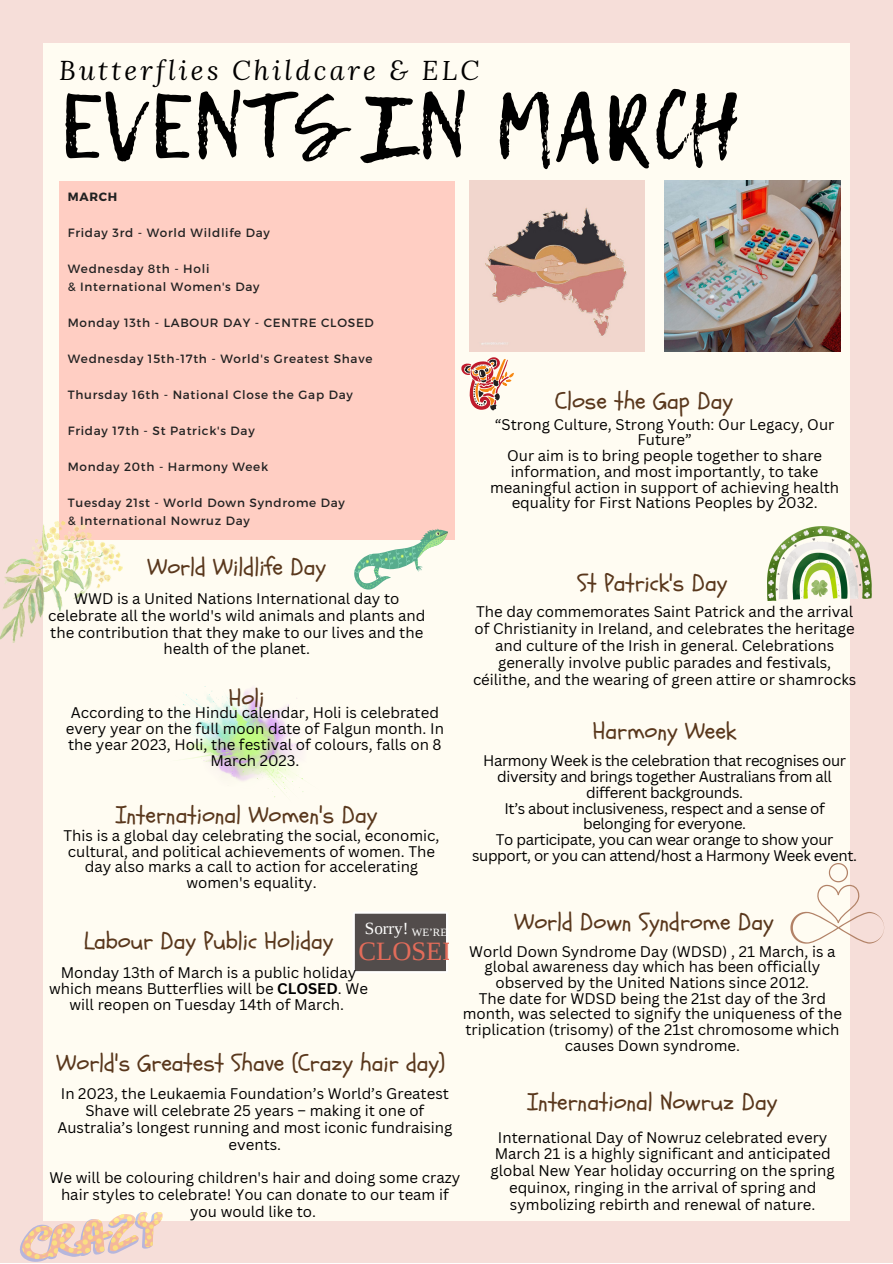
<style>
.page{position:relative;width:893px;height:1264px;background:#fff}
.page>*{position:absolute;margin:0;border:0;box-sizing:border-box;transform-origin:0 0}
.t1{font:89.85px "Lemon Tuesday";color:#000}
.t2{font:italic 27px "Lora";letter-spacing:.12em;color:#000}
.t3{font:26.4px "Liberation Serif";color:#e05a47}
.t4{font:24px "Schoolbell";color:#59371c}
.t5{font:16.95px "Liberation Serif";color:#fff}
.t6{font:15px/15.8px "Canva Sans";color:#000;text-align:center}
.t7{font:15px/15.8px "Canva Sans";letter-spacing:-.025em;color:#000;text-align:center}
.t8{font:12px/18px "Montserrat";letter-spacing:.06em;color:#222}
.t9{font:700 12px "Montserrat";letter-spacing:.06em;color:#222}
.s1{font-weight:700}
</style>
<div class="page">
<div style="left:0;top:0;width:892px;height:1262px;background:#f6ded9"></div>
<div style="left:43px;top:43px;width:806px;height:1177px;background:#fffcf2"></div>
<div style="left:59px;top:181px;width:396px;height:359px;background:#ffcec3"></div>
<img style="left:664px;top:181px;width:176px;height:170px">
<img style="left:469px;top:181px;width:175px;height:170px">
<img style="left:767px;top:526px;width:104px;height:75px">
<img style="left:175px;top:686px;width:129px;height:111px">
<svg style="left:353px;top:912px;width:95px;height:61px;background:#625d5c"></svg>
<svg style="left:790px;top:863px;width:94px;height:80px"></svg>
<svg style="left:354px;top:528px;width:94px;height:62px"></svg>
<svg style="left:16px;top:1212px;width:147px;height:51px"></svg>
<img style="left:0;top:522px;width:122px;height:120px">
<svg style="left:461px;top:357px;width:53px;height:53px"></svg>
<h2 class="t2" style="left:59px;top:52px;width:421px">Butterflies Childcare &amp; ELC</h2>
<h1 class="t1" style="left:59px;top:59px;width:683px">EVENTS IN MARCH</h1>
<p class="t9" style="left:68px;top:189px;width:51px">MARCH</p>
<p class="t8" style="left:68px;top:223px;width:204px">Friday 3rd - World Wildlife Day</p>
<p class="t8" style="left:68px;top:259px;width:193px">Wednesday 8th - Holi<br>&amp; International Women's Day</p>
<p class="t8" style="left:68px;top:313px;width:307px">Monday 13th - LABOUR DAY - CENTRE CLOSED</p>
<p class="t8" style="left:68px;top:349px;width:306px">Wednesday 15th-17th - World's Greatest Shave</p>
<p class="t8" style="left:68px;top:385px;width:286px">Thursday 16th - National Close the Gap Day</p>
<p class="t8" style="left:68px;top:421px;width:188px">Friday 17th - St Patrick's Day</p>
<p class="t8" style="left:68px;top:457px;width:202px">Monday 20th - Harmony Week</p>
<p class="t8" style="left:68px;top:493px;width:279px">Tuesday 21st - World Down Syndrome Day &amp; International Nowruz Day</p>
<h3 class="t4" style="left:148px;top:551px;width:180px">World Wildlife Day</h3>
<p class="t6" style="left:48px;top:589px;width:378px;line-height:16.8px">WWD is a United Nations International day to celebrate all the world's wild animals and plants and the contribution that they make to our lives and the health of the planet.</p>
<h3 class="t4" style="left:229px;top:682px;width:37px">Holi</h3>
<p class="t6" style="left:66px;top:704px;width:379px">According to the Hindu calendar, Holi is celebrated every year on the full moon date of Falgun month. In the year 2023, Holi, the festival of colours, falls on 8<br>March 2023.</p>
<h3 class="t4" style="left:116px;top:799px;width:263px">International Women's Day</h3>
<p class="t6" style="left:63px;top:827px;width:377px">This is a global day celebrating the social, economic, cultural, and political achievements of women. The day also marks a call to action for accelerating women's equality.</p>
<h3 class="t4" style="left:555px;top:385px;width:179px">Close the Gap Day</h3>
<p class="t6" style="left:490px;top:416px;width:350px">“Strong Culture, Strong Youth: Our Legacy, Our Future”<br>Our aim is to bring people together to share information, and most importantly, to take meaningful action in support of achieving health equality for First Nations Peoples by 2032.</p>
<h3 class="t4" style="left:577px;top:567px;width:151px">St Patrick's Day</h3>
<p class="t6" style="left:473px;top:603px;width:385px;line-height:16.8px">The day commemorates Saint Patrick and the arrival of Christianity in Ireland, and celebrates the heritage and culture of the Irish in general. Celebrations generally involve public parades and festivals, céilithe, and the wearing of green attire or shamrocks</p>
<h3 class="t4" style="left:593px;top:715px;width:145px">Harmony Week</h3>
<p class="t7" style="left:472px;top:752px;width:386px">Harmony Week is the celebration that recognises our diversity and brings together Australians from all different backgrounds.<br>It’s about inclusiveness, respect and a sense of belonging for everyone.<br>To participate, you can wear orange to show your support, or you can attend/host a Harmony Week event.</p>
<h3 class="t4" style="left:514px;top:906px;width:260px">World Down Syndrome Day</h3>
<p class="t5" style="left:365px;top:918px;width:84px">Sorry! <sub>WE’RE</sub></p>
<h3 class="t3" style="left:358px;top:936px;width:105px">CLOSED</h3>
<h3 class="t4" style="left:84px;top:925px;width:251px">Labour Day Public Holiday</h3>
<p class="t6" style="left:463px;top:942px;width:380px">World Down Syndrome Day (WDSD) , 21 March, is a global awareness day which has been officially observed by the United Nations since 2012.<br>The date for WDSD being the 21st day of the 3rd month, was selected to signify the uniqueness of the triplication (trisomy) of the 21st chromosome which causes Down syndrome.</p>
<p class="t6" style="left:49px;top:964px;width:320px">Monday 13th of March is a public holiday which means Butterflies will be <span class="s1">CLOSED</span>. We will reopen on Tuesday 14th of March.</p>
<h3 class="t4" style="left:57px;top:1047px;width:390px">World's Greatest Shave (Crazy hair day)</h3>
<p class="t6" style="left:57px;top:1084px;width:396px;line-height:16.8px">In 2023, the Leukaemia Foundation’s World’s Greatest Shave will celebrate 25 years – making it one of Australia’s longest running and most iconic fundraising events.</p>
<p class="t6" style="left:50px;top:1169px;width:412px;line-height:16.8px">We will be colouring children's hair and doing some crazy hair styles to celebrate! You can donate to our team if you would like to.</p>
<h3 class="t4" style="left:527px;top:1086px;width:251px">International Nowruz Day</h3>
<p class="t6" style="left:490px;top:1128px;width:346px;line-height:16.8px">International Day of Nowruz celebrated every March 21 is a highly significant and anticipated global New Year holiday occurring on the spring equinox, ringing in the arrival of spring and symbolizing rebirth and renewal of nature.</p>
</div>
